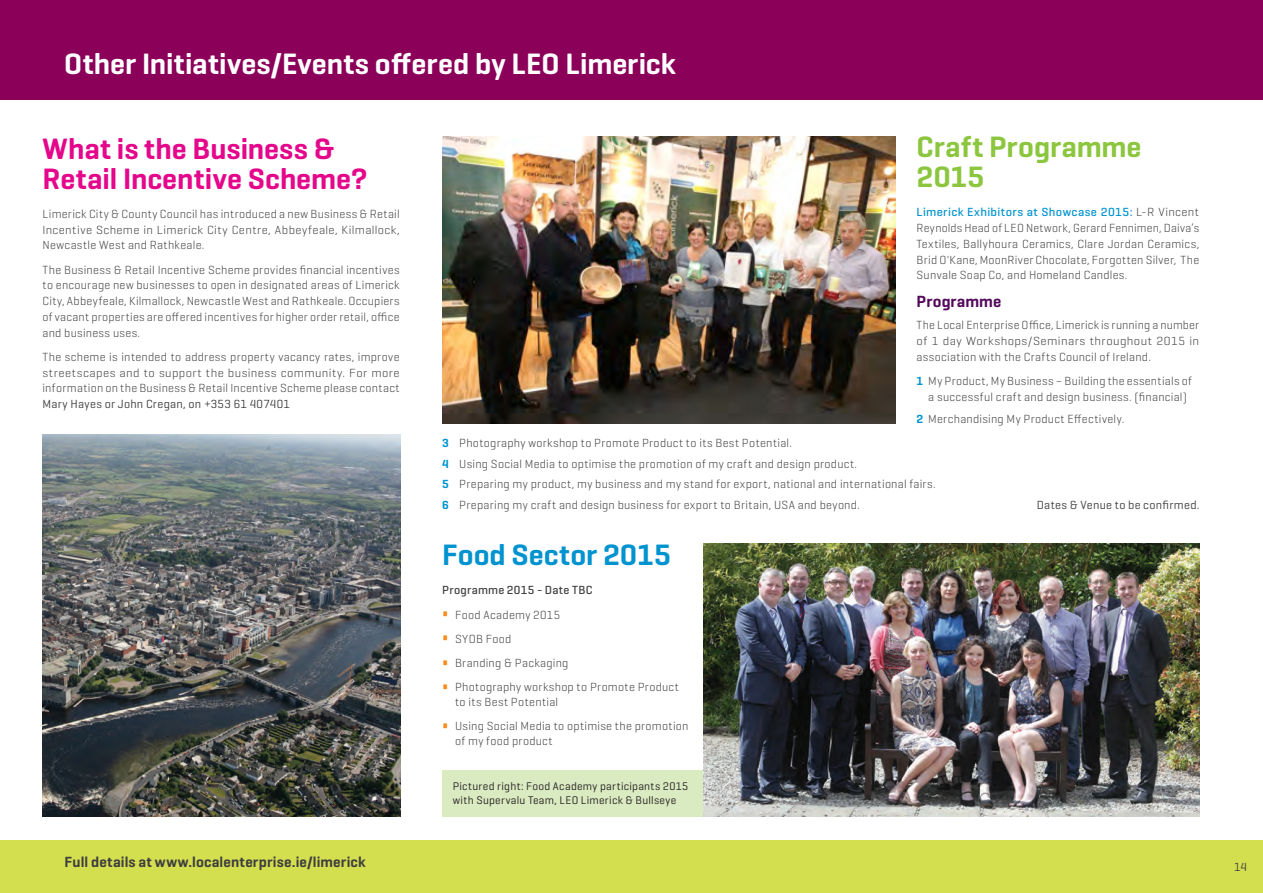
<style>
.page{position:relative;width:1263px;height:893px;background:#fff}
.page>*{position:absolute;margin:0;border:0;box-sizing:border-box;transform-origin:0 0}
.t1{font:600 30px "Geogrotesque";letter-spacing:.005em;color:#fff}
.t2{font:600 30px "Geogrotesque";color:#e4068b}
.t3{font:600 30px/30px "Geogrotesque";letter-spacing:.005em;color:#8bc63e}
.t4{font:600 30px "Geogrotesque";color:#0093d0}
.articles{font:600 16.5px "Geogrotesque";letter-spacing:.005em;color:#53085b}
.body{font:600 15px "Geogrotesque";letter-spacing:.01em;color:#3e3e3f}
.articles-2{font:300 12px/15.8px "Geogrotesque";letter-spacing:.025em;color:#3e3e3f;text-align:justify}
.articles-3{font:12px "Geogrotesque";letter-spacing:.025em;color:#3e3e3f}
.articles-4{font:500 12px "Geogrotesque";letter-spacing:.03em;color:#3e3e3f}
.body_grants{font:12px "Geogrotesque";color:#3e3e3f}
.photo_caption{font:11.25px "Geogrotesque";letter-spacing:.03em;color:#231f20}
.s1{font-weight:400}
.s2{font-weight:500;color:#0093d0}
.s3{font-weight:600;color:#0093d0}
.s4{font-weight:700;font-size:22.5px;color:#f68e1e}
</style>
<div class="page">
<div style="left:442px;top:770px;width:353px;height:46px;background:#daeac1"></div>
<div style="left:0;top:840px;width:1263px;height:53px;background:#d4df4f"></div>
<div style="left:0;top:0;width:1263px;height:99px;background:#8b0159"></div>
<img style="left:442px;top:136px;width:453px;height:287px">
<img style="left:704px;top:544px;width:495px;height:272px">
<img style="left:43px;top:435px;width:357px;height:381px">
<p class="t1" style="left:64px;top:45px;width:613px">Other Initiatives/Events offered by LEO Limerick</p>
<p class="t2" style="left:43px;top:130px;width:294px">What is the Business &amp;</p>
<p class="t2" style="left:43px;top:160px;width:327px">Retail Incentive Scheme?</p>
<p class="articles-2" style="left:43px;top:205px;width:359px">Limerick City &amp; County Council has introduced a new Business &amp; Retail Incentive Scheme in Limerick City Centre, Abbeyfeale, Kilmallock, Newcastle West and Rathkeale.</p>
<p class="articles-2" style="left:43px;top:261px;width:359px">The Business &amp; Retail Incentive Scheme provides financial incentives to encourage new businesses to open in designated areas of Limerick City, Abbeyfeale, Kilmallock, Newcastle West and Rathkeale. Occupiers of vacant properties are offered incentives for higher order retail, office and business uses.</p>
<p class="articles-2" style="left:43px;top:348px;width:359px">The scheme is intended to address property vacancy rates, improve streetscapes and to support the business community. For more information on the Business &amp; Retail Incentive Scheme please contact <span class="s1">Mary Hayes or John Cregan, on +353 61 407401</span></p>
<p class="t3" style="left:916px;top:132px;width:226px">Craft Programme<br>2015</p>
<p class="articles-2" style="left:916px;top:204px;width:284px"><span class="s2">Limerick Exhibitors at Showcase 2015:</span> L-R Vincent Reynolds Head of LEO Network, Gerard Fennimen, Daiva’s Textiles, Ballyhoura Ceramics, Clare Jordan Ceramics, Brid O'Kane, MoonRiver Chocolate, Forgotten Silver, The Sunvale Soap Co, and Homeland Candles.</p>
<p class="articles" style="left:916px;top:291px;width:86px">Programme</p>
<p class="articles-2" style="left:916px;top:317px;width:284px">The Local Enterprise Office, Limerick is running a number of 1 day Workshops/Seminars throughout 2015 in association with the Crafts Council of Ireland.</p>
<p class="articles-2" style="left:916px;top:373px;width:277px;text-align:center"><span class="s3">1</span> My Product, My Business – Building the essentials of a successful craft and design business. (financial)</p>
<p class="articles-2" style="left:916px;top:410px;width:209px"><span class="s3">2</span> Merchandising My Product Effectively.</p>
<p class="body" style="left:65px;top:852px;width:302px">Full details at www.localenterprise.ie/limerick</p>
<p class="articles-2" style="left:442px;top:435px;width:351px"><span class="s3">3</span> Photography workshop to Promote Product to its Best Potential.</p>
<p class="articles-2" style="left:442px;top:455px;width:416px"><span class="s3">4</span> Using Social Media to optimise the promotion of my craft and design product.</p>
<p class="articles-2" style="left:442px;top:476px;width:495px"><span class="s3">5</span> Preparing my product, my business and my stand for export, national and international fairs.</p>
<p class="articles-2" style="left:442px;top:496px;width:419px"><span class="s3">6</span> Preparing my craft and design business for export to Britain, USA and beyond.</p>
<p class="t4" style="left:442px;top:536px;width:230px">Food Sector 2015</p>
<p class="articles-4" style="left:442px;top:583px;width:152px">Programme 2015 - Date TBC</p>
<p class="articles-2" style="left:442px;top:606px;width:119px"><span class="s4">•</span> Food Academy 2015</p>
<p class="articles-2" style="left:442px;top:630px;width:71px"><span class="s4">•</span> SYOB Food</p>
<p class="articles-2" style="left:442px;top:655px;width:128px"><span class="s4">•</span> Branding &amp; Packaging</p>
<p class="articles-2" style="left:442px;top:679px;width:238px"><span class="s4">•</span> Photography workshop to Promote Product</p>
<p class="articles-2" style="left:455px;top:693px;width:105px">to its Best Potential</p>
<p class="articles-2" style="left:442px;top:718px;width:248px"><span class="s4">•</span> Using Social Media to optimise the promotion</p>
<p class="articles-2" style="left:455px;top:732px;width:99px">of my food product</p>
<p class="photo_caption" style="left:453px;top:779px;width:237px">Pictured right: Food Academy participants 2015</p>
<p class="photo_caption" style="left:453px;top:793px;width:225px">with Supervalu Team, LEO Limerick &amp; Bullseye</p>
<p class="articles-3" style="left:1037px;top:498px;width:164px">Dates &amp; Venue to be confirmed.</p>
<p class="body_grants" style="left:1234px;top:860px;width:14px">14</p>
</div>
